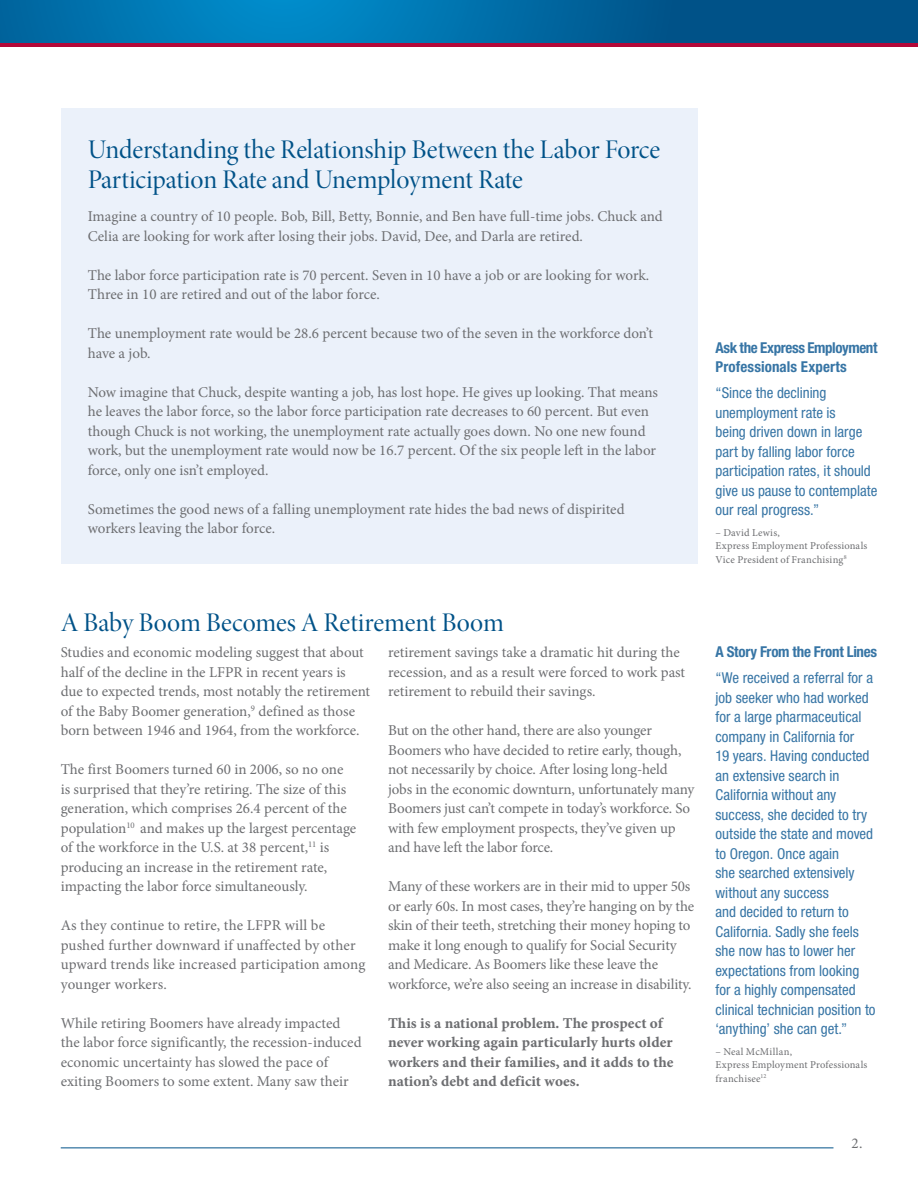
<style>
.page{position:relative;width:918px;height:1188px;background:#fff}
.page>*{position:absolute;margin:0;border:0;box-sizing:border-box;transform-origin:0 0}
.t1{font:27px/30px "Minion Pro Disp";letter-spacing:-.005em;color:#005288}
.t2{font:15px/19.5px "Minion Pro";letter-spacing:-.005em;color:#6d6e71}
.t3{font:condensed 15px/19.5px "Helvetica Neue LT Std";color:#3775a5}
.t4{font:15px/19.5px "Minion Pro Bold Capt";color:#6d6e71}
.t5{font:700 condensed 15px/19.5px "Helvetica Neue LT Std";letter-spacing:-.015em;color:#3775a5}
.t6{font:10.5px/13.5px "Minion Pro";letter-spacing:.02em;color:#6d6e71}
</style>
<div class="page">
<hr style="left:61px;top:1148px;width:772px;height:1px;background:#005288">
<div style="left:61px;top:108px;width:637px;height:456px;background:#ebf1fa"></div>
<svg style="left:0;top:42px;width:918px;height:4px;background:#862052"></svg>
<svg style="left:0;top:0;width:918px;height:42px;background:#006aa4"></svg>
<h1 class="t1" style="left:88px;top:135px;width:574px">Understanding the Relationship Between the Labor Force<br>Participation Rate and Unemployment Rate</h1>
<p class="t2" style="left:88px;top:207px;width:577px">Imagine a country of 10 people. Bob, Bill, Betty, Bonnie, and Ben have full-time jobs. Chuck and<br>Celia are looking for work after losing their jobs. David, Dee, and Darla are retired.</p>
<p class="t2" style="left:88px;top:265px;width:563px">The labor force participation rate is 70 percent. Seven in 10 have a job or are looking for work.<br>Three in 10 are retired and out of the labor force.</p>
<p class="t2" style="left:88px;top:324px;width:567px">The unemployment rate would be 28.6 percent because two of the seven in the workforce don’t have a job.</p>
<p class="t2" style="left:88px;top:382px;width:572px">Now imagine that Chuck, despite wanting a job, has lost hope. He gives up looking. That means he leaves the labor force, so the labor force participation rate decreases to 60 percent. But even though Chuck is not working, the unemployment rate actually goes down. No one new found work, but the unemployment rate would now be 16.7 percent. Of the six people left in the labor force, only one isn’t employed.</p>
<p class="t2" style="left:88px;top:499px;width:538px">Sometimes the good news of a falling unemployment rate hides the bad news of dispirited workers leaving the labor force.</p>
<h1 class="t1" style="left:61px;top:608px;width:445px">A Baby Boom Becomes A Retirement Boom</h1>
<p class="t2" style="left:61px;top:643px;width:311px">Studies and economic modeling suggest that about half of the decline in the LFPR in recent years is due to expected trends, most notably the retirement of the Baby Boomer generation,<sup>9</sup> defined as those born between 1946 and 1964, from the workforce.</p>
<p class="t2" style="left:61px;top:760px;width:297px">The first Boomers turned 60 in 2006, so no one is surprised that they’re retiring. The size of this generation, which comprises 26.4 percent of the population<sup>10</sup> and makes up the largest percentage of the workforce in the U.S. at 38 percent,<sup>11</sup> is producing an increase in the retirement rate, impacting the labor force simultaneously.</p>
<p class="t2" style="left:61px;top:916px;width:306px">As they continue to retire, the LFPR will be pushed further downward if unaffected by other upward trends like increased participation among younger workers.</p>
<p class="t2" style="left:61px;top:1013px;width:302px">While retiring Boomers have already impacted the labor force significantly, the recession-induced economic uncertainty has slowed the pace of exiting Boomers to some extent. Many saw their</p>
<p class="t2" style="left:388px;top:643px;width:299px">retirement savings take a dramatic hit during the recession, and as a result were forced to work past retirement to rebuild their savings.</p>
<p class="t2" style="left:388px;top:721px;width:308px">But on the other hand, there are also younger Boomers who have decided to retire early, though, not necessarily by choice. After losing long-held jobs in the economic downturn, unfortunately many Boomers just can’t compete in today’s workforce. So with few employment prospects, they’ve given up and have left the labor force.</p>
<p class="t2" style="left:388px;top:877px;width:308px">Many of these workers are in their mid to upper 50s or early 60s. In most cases, they’re hanging on by the skin of their teeth, stretching their money hoping to make it long enough to qualify for Social Security and Medicare. As Boomers like these leave the workforce, we’re also seeing an increase in disability.</p>
<p class="t4" style="left:388px;top:1013px;width:287px">This is a national problem. The prospect of never working again particularly hurts older workers and their families, and it adds to the nation’s debt and deficit woes.</p>
<p class="t5" style="left:716px;top:337px;width:163px">Ask the Express Employment<br>Professionals Experts</p>
<p class="t3" style="left:716px;top:383px;width:163px">“Since the declining unemployment rate is<br>being driven down in large part by falling labor force participation rates, it should give us pause to contemplate our real progress.”</p>
<p class="t6" style="left:716px;top:526px;width:153px">– David Lewis,<br>Express Employment Professionals<br>Vice President of Franchising<sup>8</sup></p>
<p class="t5" style="left:716px;top:642px;width:163px">A Story From the Front Lines</p>
<p class="t3" style="left:716px;top:668px;width:162px">“We received a referral for a job seeker who had worked for a large pharmaceutical company in California for<br>19 years. Having conducted an extensive search in<br>California without any success, she decided to try outside the state and moved to Oregon. Once again<br>she searched extensively without any success<br>and decided to return to<br>California. Sadly she feels she now has to lower her expectations from looking for a highly compensated clinical technician position to ‘anything’ she can get.”</p>
<p class="t6" style="left:716px;top:1045px;width:153px">– Neal McMillan,<br>Express Employment Professionals franchisee<sup>12</sup></p>
<p class="t2" style="left:852px;top:1134px;width:12px">2.</p>
</div>
